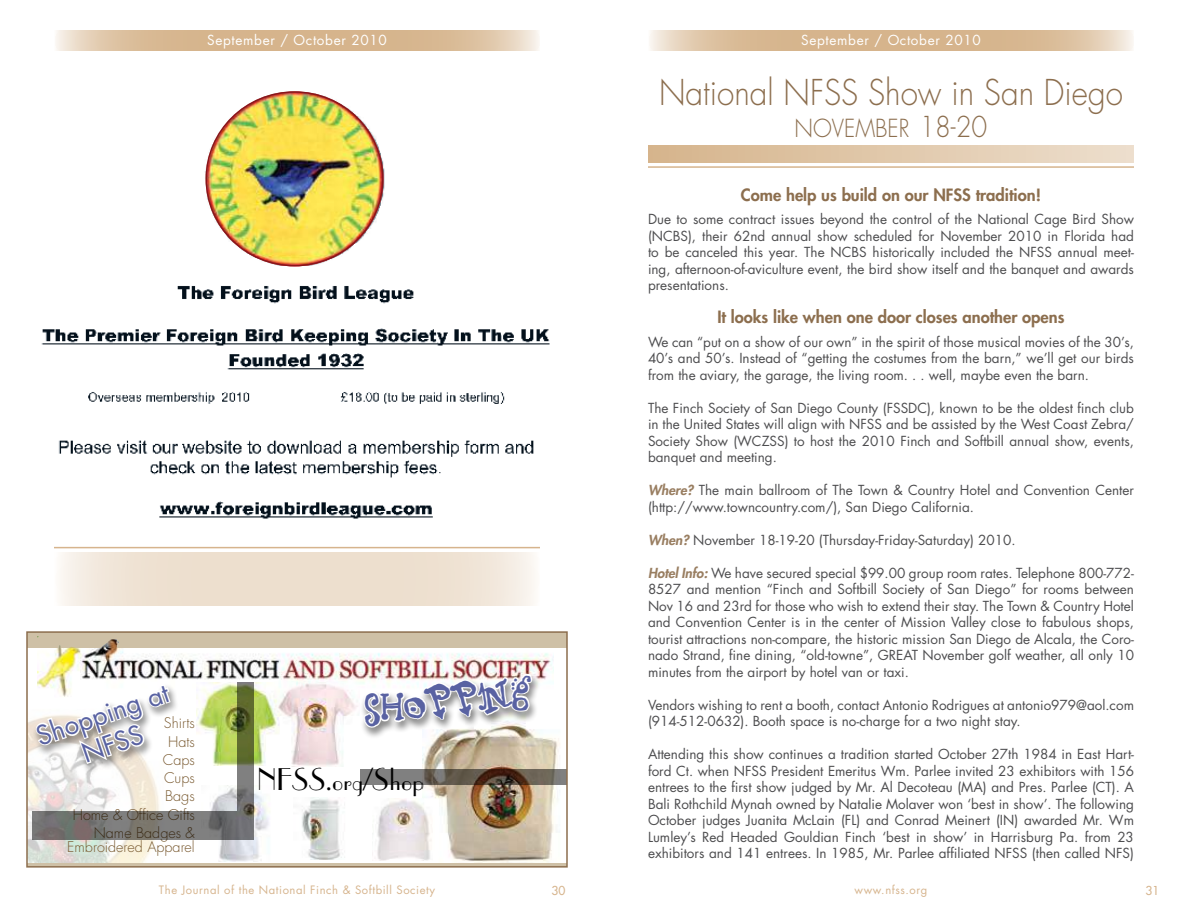
<style>
.page{position:relative;width:1188px;height:918px;background:#fff}
.page>*{position:absolute;margin:0;border:0;box-sizing:border-box;transform-origin:0 0}
.t1{font:36.45px "Sundayluck";color:#5962a2}
.t2{font:300 34.65px "Futura";color:#8c6e4e;scale:.91 1}
.t3{font:30px "Parisian";letter-spacing:.01em;color:#000}
.t4{font:26.1px/31.3px "Futura";color:#5962a2;text-align:center}
.t5{font:300 24.3px "Futura";color:#8c6e4e;scale:.91 1}
.t6{font:800 16.5px "Futura";color:#8c6e4e}
.t7{font:300 14.4px/18.3px "Futura";color:#77572d;text-align:right}
.t8{font:13.5px/16.5px "Futura";color:#4d4d4f;text-align:justify}
.t9{font:13.5px "Futura";letter-spacing:.05em;color:#fff}
.t10{font:12px "Futura";color:#d6b48d}
.t11{font:11.25px "Futura";letter-spacing:.05em;color:#d6b48d}
.s1{font-size:28.05px}
.s2{font-weight:800;font-style:italic;color:#997e61}
</style>
<div class="page">
<svg style="left:56px;top:30px;width:483px;height:20px;background:#dbbe9c"></svg>
<svg style="left:650px;top:31px;width:483px;height:19px;background:#dbbe9c"></svg>
<img style="left:41px;top:168px;width:509px;height:381px">
<img style="left:206px;top:91px;width:178px;height:175px">
<svg style="left:60px;top:552px;width:475px;height:54px;background:#efe2d4"></svg>
<hr style="left:54px;top:547px;width:486px;height:1px;background:#d6b48d">
<img style="left:219px;top:785px;width:51px;height:76px">
<img style="left:253px;top:697px;width:22px;height:69px">
<img style="left:275px;top:697px;width:83px;height:69px">
<img style="left:372px;top:799px;width:50px;height:62px">
<img style="left:302px;top:797px;width:43px;height:63px">
<div style="left:27px;top:632px;width:540px;height:16px;background:#cec0a6"></div>
<img style="left:37px;top:637px;width:517px;height:60px">
<img style="left:29px;top:720px;width:126px;height:143px">
<hr style="left:27px;top:863px;width:540px;height:4px;background:#cec0a6">
<div style="left:32px;top:682px;width:221px;height:158px;background:#000;opacity:.5"></div>
<svg style="left:35px;top:682px;width:137px;height:84px"></svg>
<div style="left:360px;top:672px;width:207px;height:113px;background:#000;opacity:.5"></div>
<svg style="left:363px;top:637px;width:171px;height:126px"></svg>
<img style="left:422px;top:712px;width:143px;height:150px">
<div style="left:26px;top:631px;width:542px;height:237px;border:2px solid #8c6e4e"></div>
<hr style="left:648px;top:166px;width:486px;height:2px;background:#d6b48d">
<div style="left:648px;top:146px;width:486px;height:16px;background:linear-gradient(to right,#d5b48b,#eddecc)"></div>
<p class="t9" style="left:207px;top:31px;width:181px">September / October 2010</p>
<h3 class="t4" style="left:32px;top:721px;width:140px;rotate:-19deg">Shopping at<br>NFSS</h3>
<p class="t7" style="left:73px;top:714px;width:124px">Shirts<br>Hats<br>Caps<br>Cups<br>Bags<br>Home &amp; Office Gifts<br>Name Badges &amp;</p>
<p class="t7" style="left:67px;top:838px;width:129px">Embroidered Apparel</p>
<h1 class="t1" style="left:362px;top:691px;width:170px;rotate:-6deg">Shopping</h1>
<h3 class="t3" style="left:258px;top:763px;width:167px">NFSS.org/Shop</h3>
<p class="t11" style="left:159px;top:883px;width:278px">The Journal of the National Finch &amp; Softbill Society</p>
<p class="t10" style="left:552px;top:882px;width:15px">30</p>
<p class="t9" style="left:801px;top:31px;width:181px">September / October 2010</p>
<h2 class="t2" style="left:659px;top:70px;width:511px">National NFSS Show in San Diego</h2>
<h3 class="t5" style="left:795px;top:112px;width:213px">NOVEMBER <span class="s1">18-20</span></h3>
<p class="t6" style="left:741px;top:184px;width:302px">Come help us build on our NFSS tradition!</p>
<p class="t8" style="left:648px;top:211px;width:488px">Due to some contract issues beyond the control of the National Cage Bird Show (NCBS), their 62nd annual show scheduled for November 2010 in Florida had to be canceled this year. The NCBS historically included the NFSS annual meet&shy;ing, afternoon-of-aviculture event, the bird show itself and the banquet and awards presentations.</p>
<p class="t6" style="left:717px;top:306px;width:349px">It looks like when one door closes another opens</p>
<p class="t8" style="left:648px;top:333px;width:487px">We can “put on a show of our own” in the spirit of those musical movies of the 30’s, 40’s and 50’s. Instead of “getting the costumes from the barn,” we’ll get our birds from the aviary, the garage, the living room. . . well, maybe even the barn.</p>
<p class="t8" style="left:648px;top:399px;width:487px">The Finch Society of San Diego County (FSSDC), known to be the oldest finch club in the United States will align with NFSS and be assisted by the West Coast Zebra/ Society Show (WCZSS) to host the 2010 Finch and Softbill annual show, events, banquet and meeting.</p>
<p class="t8" style="left:648px;top:482px;width:487px"><span class="s2">Where?</span> The main ballroom of The Town &amp; Country Hotel and Convention Center (http://www.towncountry.com/), San Diego California.</p>
<p class="t8" style="left:648px;top:531px;width:369px"><span class="s2">When?</span> November 18-19-20 (Thursday-Friday-Saturday) 2010.</p>
<p class="t8" style="left:648px;top:564px;width:488px"><span class="s2">Hotel Info:</span> We have secured special $99.00 group room rates. Telephone 800-772- 8527 and mention “Finch and Softbill Society of San Diego” for rooms between Nov 16 and 23rd for those who wish to extend their stay. The Town &amp; Country Hotel and Convention Center is in the center of Mission Valley close to fabulous shops, tourist attractions non-compare, the historic mission San Diego de Alcala, the Coro&shy;nado Strand, fine dining, “old-towne”, GREAT November golf weather, all only 10 minutes from the airport by hotel van or taxi.</p>
<p class="t8" style="left:648px;top:696px;width:488px">Vendors wishing to rent a booth, contact Antonio Rodrigues at antonio979@aol.com (914-512-0632). Booth space is no-charge for a two night stay.</p>
<p class="t8" style="left:648px;top:746px;width:488px">Attending this show continues a tradition started October 27th 1984 in East Hart&shy;ford Ct. when NFSS President Emeritus Wm. Parlee invited 23 exhibitors with 156 entrees to the first show judged by Mr. Al Decoteau (MA) and Pres. Parlee (CT). A Bali Rothchild Mynah owned by Natalie Molaver won ‘best in show’. The following October judges Juanita McLain (FL) and Conrad Meinert (IN) awarded Mr. Wm Lumley’s Red Headed Gouldian Finch ‘best in show’ in Harrisburg Pa. from 23 exhibitors and 141 entrees. In 1985, Mr. Parlee affiliated NFSS (then called NFS)</p>
<p class="t11" style="left:855px;top:883px;width:74px">www.nfss.org</p>
<p class="t10" style="left:1146px;top:882px;width:15px">31</p>
</div>
